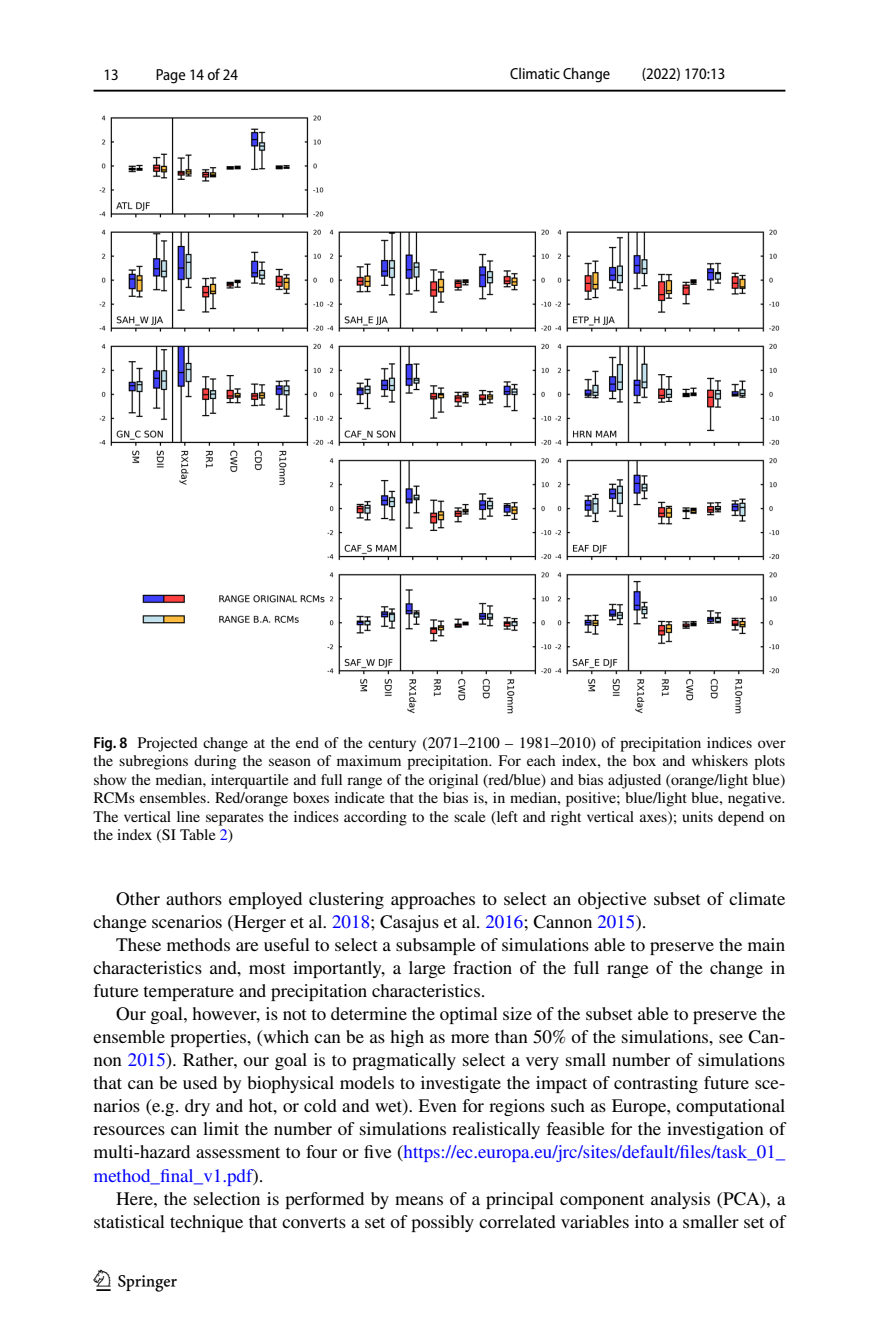
<style>
.page{position:relative;width:879px;height:1333px;background:#fff}
.page>*{position:absolute;margin:0;border:0;box-sizing:border-box;transform-origin:0 0}
.t1{font:30px "Springnew Regular 4";color:#000}
.t2{font:19px/23px "STIX";color:#000;text-align:justify}
.t3{font:16px/18.4px "STIX";color:#000;text-align:justify}
.t4{font:semi-condensed 16px "Myriad Pro";color:#000}
.s1{font-family:"Myriad Pro";font-weight:600;font-stretch:semi-condensed}
.s2{color:#00f}
</style>
<div class="page">
<hr style="left:94px;top:90px;width:691px;height:2px;background:#000">
<img style="left:99px;top:116px;width:681px;height:597px">
<p class="t4" style="left:103px;top:66px;width:17px">13</p>
<p class="t4" style="left:156px;top:66px;width:84px">Page 14 of 24</p>
<p class="t4" style="left:510px;top:65px;width:102px">Climatic Change</p>
<p class="t4" style="left:642px;top:65px;width:85px">(2022) 170:13</p>
<p class="t3" style="left:94px;top:734px;width:693px"><span class="s1">Fig. 8</span> Projected change at the end of the century (2071–2100 – 1981–2010) of precipitation indices over the subregions during the season of maximum precipitation. For each index, the box and whiskers plots show the median, interquartile and full range of the original (red/blue) and bias adjusted (orange/light blue)<br>RCMs ensembles. Red/orange boxes indicate that the bias is, in median, positive; blue/light blue, negative.<br>The vertical line separates the indices according to the scale (left and right vertical axes); units depend on the index (SI Table <span class="s2">2</span>)</p>
<p class="t2" style="left:94px;top:888px;width:693px;text-indent:23px">Other authors employed clustering approaches to select an objective subset of climate change scenarios (Herger et al. <span class="s2">2018</span>; Casajus et al. <span class="s2">2016</span>; Cannon <span class="s2">2015</span>).</p>
<p class="t2" style="left:94px;top:934px;width:693px;text-indent:23px">These methods are useful to select a subsample of simulations able to preserve the main characteristics and, most importantly, a large fraction of the full range of the change in future temperature and precipitation characteristics.</p>
<p class="t2" style="left:94px;top:1003px;width:693px;text-indent:23px">Our goal, however, is not to determine the optimal size of the subset able to preserve the ensemble properties, (which can be as high as more than 50% of the simulations, see Can&shy;non <span class="s2">2015</span>). Rather, our goal is to pragmatically select a very small number of simulations that can be used by biophysical models to investigate the impact of contrasting future sce&shy;narios (e.g. dry and hot, or cold and wet). Even for regions such as Europe, computational resources can limit the number of simulations realistically feasible for the investigation of multi-hazard assessment to four or five (<span class="s2">https://ec.europa.eu/jrc/sites/default/files/task_01_ method_final_v1.pdf</span>).</p>
<p class="t2" style="left:94px;top:1187px;width:693px;text-align:right">Here, the selection is performed by means of a principal component analysis (PCA), a statistical technique that converts a set of possibly correlated variables into a smaller set of</p>
<h1 class="t1" style="left:96px;top:1269px;width:83px">1 3</h1>
</div>
